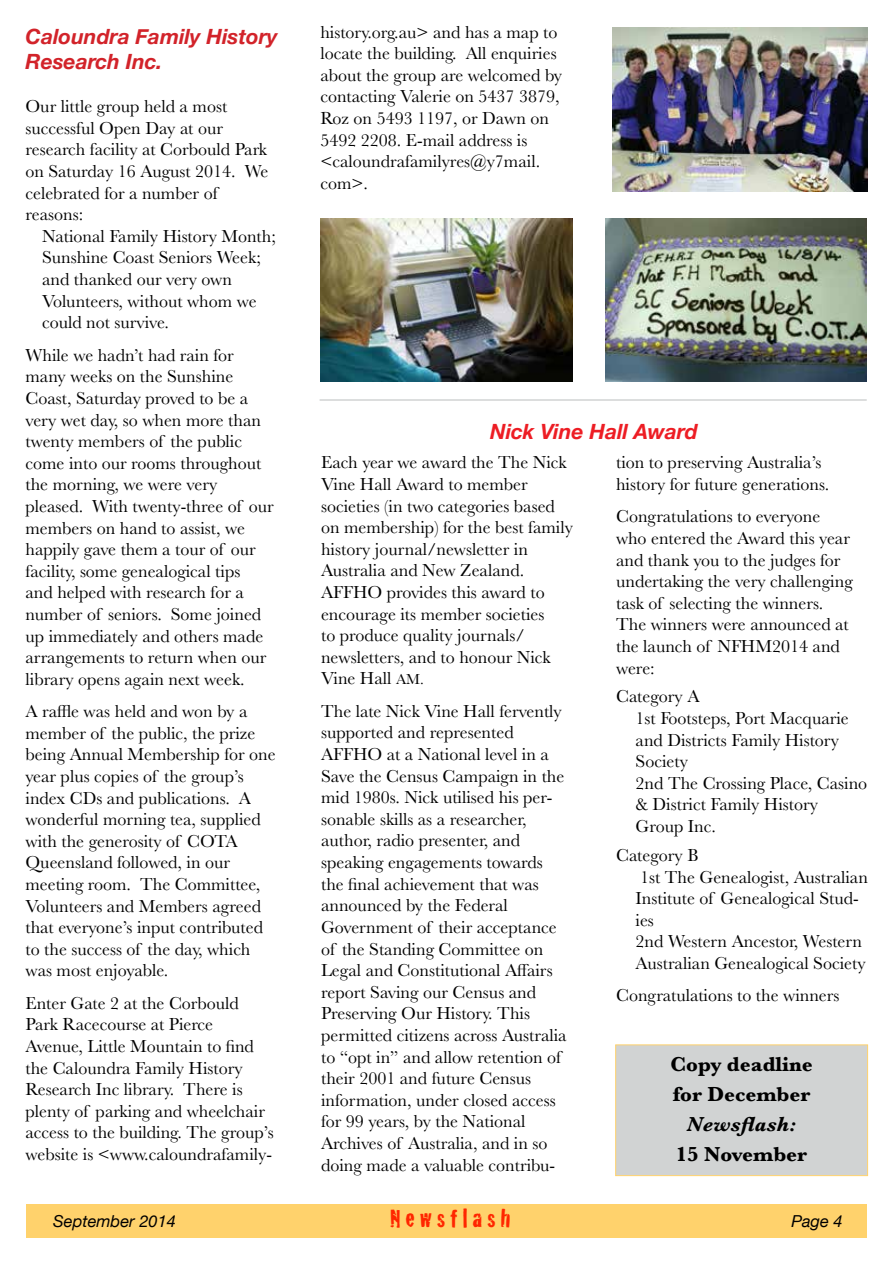
<style>
.page{position:relative;width:893px;height:1263px;background:#fff}
.page>*{position:absolute;margin:0;border:0;box-sizing:border-box;transform-origin:0 0}
.t1{font:27px "Cracked";color:#ff2600}
.t2{font:italic 700 21px/25.2px "Helvetica Neue";color:#d2232a}
.t3{font:700 21px/30px "Baskerville";color:#000}
.t4{font:italic 700 21px "Helvetica Neue";color:#ed1d24}
.t5{font:italic 700 21px "Baskerville";color:#000}
.t6{font:18px/21.6px "Baskerville";color:#000}
.t7{font:italic 16.5px "Helvetica Neue";color:#000}
.s1{font-size:15px}
</style>
<div class="page">
<div style="left:26px;top:1204px;width:841px;height:33px;background:#ffd26c"></div>
<img style="left:605px;top:218px;width:262px;height:164px">
<hr style="left:320px;top:399px;width:547px;height:2px;background:#d1d3d3">
<img style="left:612px;top:28px;width:255px;height:163px">
<img style="left:321px;top:218px;width:252px;height:164px">
<div style="left:615px;top:1045px;width:253px;height:131px;background:#d1d3d3;border:1px solid #ffd26c"></div>
<p class="t2" style="left:26px;top:24px;width:254px">Caloundra Family History<br>Research Inc.</p>
<p class="t6" style="left:26px;top:96px;width:244px">Our little group held a most successful Open Day at our research facility at Corbould Park on Saturday 16 August 2014. We celebrated for a number of reasons:</p>
<p class="t6" style="left:42px;top:226px;width:235px">National Family History Month;<br>Sunshine Coast Seniors Week; and thanked our very own<br>Volunteers, without whom we could not survive.</p>
<p class="t6" style="left:26px;top:344px;width:250px">While we hadn’t had rain for many weeks on the Sunshine<br>Coast, Saturday proved to be a very wet day, so when more than twenty members of the public come into our rooms throughout the morning, we were very pleased. With twenty-three of our members on hand to assist, we happily gave them a tour of our facility, some genealogical tips<br>and helped with research for a number of seniors. Some joined up immediately and others made arrangements to return when our library opens again next week.</p>
<p class="t6" style="left:26px;top:701px;width:252px">A raffle was held and won by a member of the public, the prize being Annual Membership for one year plus copies of the group’s index CDs and publications. A wonderful morning tea, supplied with the generosity of COTA<br>Queensland followed, in our meeting room. The Committee,<br>Volunteers and Members agreed that everyone’s input contributed to the success of the day, which was most enjoyable.</p>
<p class="t6" style="left:26px;top:992px;width:250px">Enter Gate 2 at the Corbould<br>Park Racecourse at Pierce<br>Avenue, Little Mountain to find the Caloundra Family History<br>Research Inc library. There is plenty of parking and wheelchair access to the building. The group’s website is &lt;www.caloundrafamily-</p>
<p class="t6" style="left:320px;top:21px;width:243px">history.org.au&gt; and has a map to locate the building. All enquiries about the group are welcomed by contacting Valerie on 5437 3879,<br>Roz on 5493 1197, or Dawn on<br>5492 2208. E-mail address is &lt;caloundrafamilyres@y7mail. com&gt;.</p>
<p class="t4" style="left:490px;top:415px;width:209px">Nick Vine Hall Award</p>
<p class="t6" style="left:321px;top:452px;width:253px">Each year we award the The Nick<br>Vine Hall Award to member societies (in two categories based on membership) for the best family history journal/newsletter in<br>Australia and New Zealand.<br>AFFHO provides this award to encourage its member societies<br>to produce quality journals/ newsletters, and to honour Nick<br>Vine Hall <span class="s1">AM.</span></p>
<p class="t6" style="left:321px;top:700px;width:247px">The late Nick Vine Hall fervently supported and represented<br>AFFHO at a National level in a<br>Save the Census Campaign in the mid 1980s. Nick utilised his per&shy;sonable skills as a researcher, author, radio presenter, and speaking engagements towards the final achievement that was announced by the Federal<br>Government of their acceptance of the Standing Committee on<br>Legal and Constitutional Affairs report Saving our Census and<br>Preserving Our History. This permitted citizens across Australia to “opt in” and allow retention of their 2001 and future Census information, under closed access for 99 years, by the National<br>Archives of Australia, and in so doing made a valuable contribu-</p>
<p class="t6" style="left:616px;top:452px;width:215px">tion to preserving Australia’s history for future generations.</p>
<p class="t6" style="left:616px;top:506px;width:238px">Congratulations to everyone who entered the Award this year and thank you to the judges for undertaking the very challenging task of selecting the winners.<br>The winners were announced at the launch of NFHM2014 and were:</p>
<p class="t6" style="left:636px;top:686px;width:233px;text-indent:-19px">Category A<br>1st Footsteps, Port Macquarie and Districts Family History<br>Society<br>2nd The Crossing Place, Casino &amp; District Family History<br>Group Inc.</p>
<p class="t6" style="left:636px;top:844px;width:234px;text-indent:-19px">Category B<br>1st The Genealogist, Australian<br>Institute of Genealogical Stud&shy;ies<br>2nd Western Ancestor, Western<br>Australian Genealogical Society</p>
<p class="t6" style="left:616px;top:985px;width:225px">Congratulations to the winners</p>
<p class="t3" style="left:670px;top:1049px;width:144px">Copy deadline for December</p>
<p class="t5" style="left:687px;top:1109px;width:111px">Newsflash:</p>
<p class="t3" style="left:676px;top:1139px;width:133px">15 November</p>
<p class="t7" style="left:53px;top:1209px;width:124px">September 2014</p>
<h1 class="t1" style="left:390px;top:1197px;width:122px">N e w s f l a s h</h1>
<p class="t7" style="left:791px;top:1209px;width:53px">Page 4</p>
</div>
